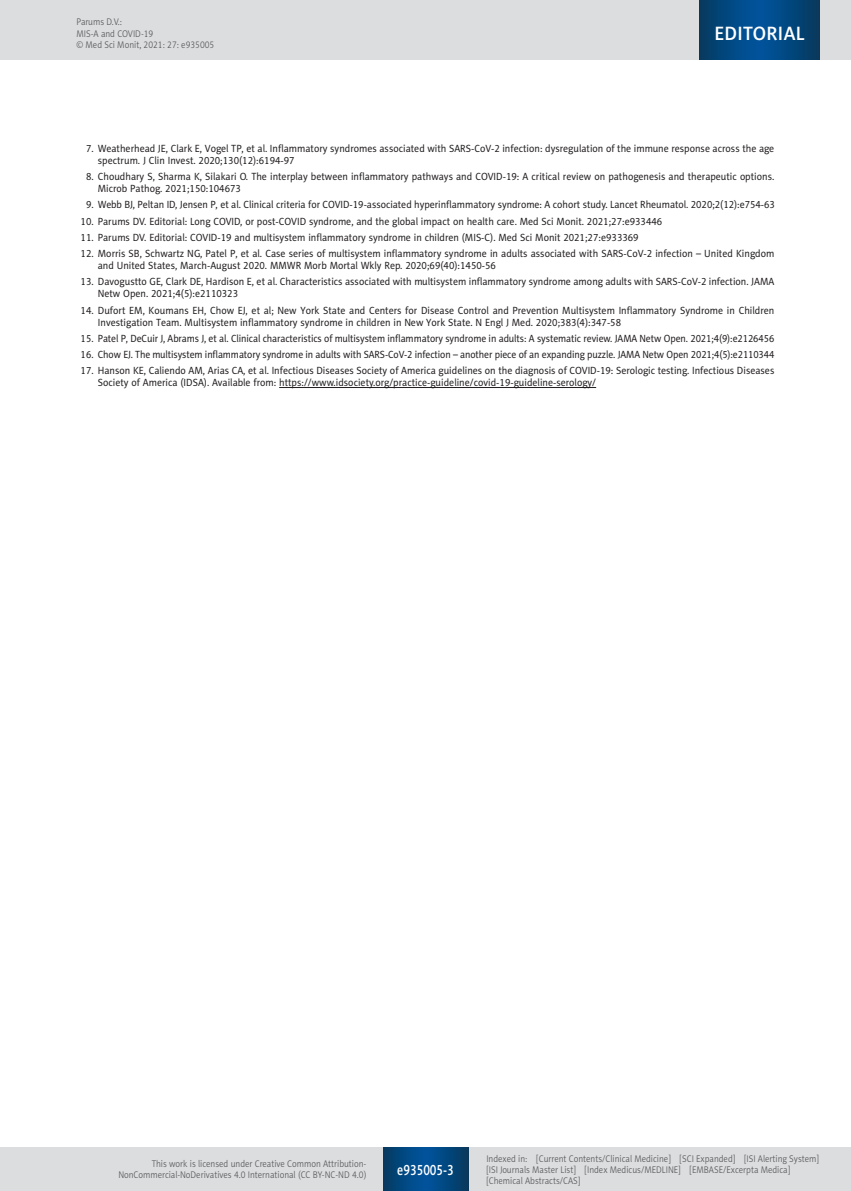
<style>
.page{position:relative;width:851px;height:1191px;background:#fff}
.page>*{position:absolute;margin:0;border:0;box-sizing:border-box;transform-origin:0 0}
.t1{font:19.5px "Naomi Sans EFN Medium";letter-spacing:.01em;color:#fff}
.MSM_e-PAGINA{font:15px "Naomi Sans EFN Medium";color:#fff;scale:.8 1}
.MSM_Referencje_punkt{font:10.5px/12px "Naomi Sans EFN";color:#231f20;scale:.95 1}
.MSM_Referencje_punkt-2{font:10.5px "Naomi Sans EFN";color:#231f20;scale:.93 1}
.MSM_Referencje_punkt-3{font:10.5px "Naomi Sans EFN";color:#231f20;scale:.94 1}
.MSM_pagina_sygnatura{font:9.75px/11.2px "Naomi Sans EFN Light";color:#57585a;scale:.9 1}
.MSM_pagina_zywa{font:9.75px/11.2px "Naomi Sans EFN Light";color:#57585a;scale:.9 1}
</style>
<div class="page">
<hr style="left:279px;top:387px;width:317px;height:1px;background:#231f20">
<div style="left:0;top:1148px;width:850px;height:43px;background:#dcdddf"></div>
<svg style="left:383px;top:1147px;width:85px;height:43px"></svg>
<div style="left:0;top:0;width:850px;height:60px;background:#dcdddf"></div>
<svg style="left:699px;top:0;width:120px;height:60px"></svg>
<p class="MSM_pagina_zywa" style="left:77px;top:16px;width:87px">Parums D.V.:<br>MIS-A and COVID-19</p>
<p class="MSM_pagina_sygnatura" style="left:77px;top:39px;width:154px">© Med Sci Monit, 2021: 27: e935005</p>
<h1 class="t1" style="left:714px;top:22px;width:91px">EDITORIAL</h1>
<p class="MSM_Referencje_punkt" style="left:98px;top:142px;width:713px;text-indent:-12px">7. Weatherhead JE, Clark E, Vogel TP, et al. Inflammatory syndromes associated with SARS-CoV-2 infection: dysregulation of the immune response across the age spectrum. J Clin Invest. 2020;130(12):6194-97</p>
<p class="MSM_Referencje_punkt" style="left:98px;top:171px;width:713px;text-indent:-12px">8. Choudhary S, Sharma K, Silakari O. The interplay between inflammatory pathways and COVID-19: A critical review on pathogenesis and therapeutic options.<br>Microb Pathog. 2021;150:104673</p>
<p class="MSM_Referencje_punkt-3" style="left:86px;top:199px;width:734px">9. Webb BJ, Peltan ID, Jensen P, et al. Clinical criteria for COVID-19-associated hyperinflammatory syndrome: A cohort study. Lancet Rheumatol. 2020;2(12):e754-63</p>
<p class="MSM_Referencje_punkt" style="left:81px;top:215px;width:613px">10. Parums DV. Editorial: Long COVID, or post-COVID syndrome, and the global impact on health care. Med Sci Monit. 2021;27:e933446</p>
<p class="MSM_Referencje_punkt" style="left:81px;top:231px;width:589px">11. Parums DV. Editorial: COVID-19 and multisystem inflammatory syndrome in children (MIS-C). Med Sci Monit 2021;27:e933369</p>
<p class="MSM_Referencje_punkt" style="left:98px;top:248px;width:713px;text-indent:-17px">12. Morris SB, Schwartz NG, Patel P, et al. Case series of multisystem inflammatory syndrome in adults associated with SARS-CoV-2 infection – United Kingdom and United States, March-August 2020. MMWR Morb Mortal Wkly Rep. 2020;69(40):1450-56</p>
<p class="MSM_Referencje_punkt" style="left:98px;top:276px;width:713px;text-indent:-17px">13. Davogustto GE, Clark DE, Hardison E, et al. Characteristics associated with multisystem inflammatory syndrome among adults with SARS-CoV-2 infection. JAMA<br>Netw Open. 2021;4(5):e2110323</p>
<p class="MSM_Referencje_punkt" style="left:98px;top:304px;width:713px;text-indent:-17px">14. Dufort EM, Koumans EH, Chow EJ, et al; New York State and Centers for Disease Control and Prevention Multisystem Inflammatory Syndrome in Children<br>Investigation Team. Multisystem inflammatory syndrome in children in New York State. N Engl J Med. 2020;383(4):347-58</p>
<p class="MSM_Referencje_punkt-2" style="left:81px;top:332px;width:747px">15. Patel P, DeCuir J, Abrams J, et al. Clinical characteristics of multisystem inflammatory syndrome in adults: A systematic review. JAMA Netw Open. 2021;4(9):e2126456</p>
<p class="MSM_Referencje_punkt-2" style="left:81px;top:348px;width:747px">16. Chow EJ. The multisystem inflammatory syndrome in adults with SARS-CoV-2 infection – another piece of an expanding puzzle. JAMA Netw Open 2021;4(5):e2110344</p>
<p class="MSM_Referencje_punkt" style="left:98px;top:365px;width:713px;text-indent:-17px">17. Hanson KE, Caliendo AM, Arias CA, et al. Infectious Diseases Society of America guidelines on the diagnosis of COVID-19: Serologic testing. Infectious Diseases<br>Society of America (IDSA). Available from: https://www.idsociety.org/practice-guideline/covid-19-guideline-serology/</p>
<p class="MSM_pagina_sygnatura" style="left:118px;top:1158px;width:277px;text-align:right">This work is licensed under Creative Common Attribution-<br>NonCommercial-NoDerivatives 4.0 International (CC BY-NC-ND 4.0)</p>
<p class="MSM_e-PAGINA" style="left:397px;top:1160px;width:72px">e935005-3</p>
<p class="MSM_pagina_sygnatura" style="left:486px;top:1152px;width:371px">Indexed in: [Current Contents/Clinical Medicine] [SCI Expanded] [ISI Alerting System] [ISI Journals Master List] [Index Medicus/MEDLINE] [EMBASE/Excerpta Medica] [Chemical Abstracts/CAS]</p>
</div>
